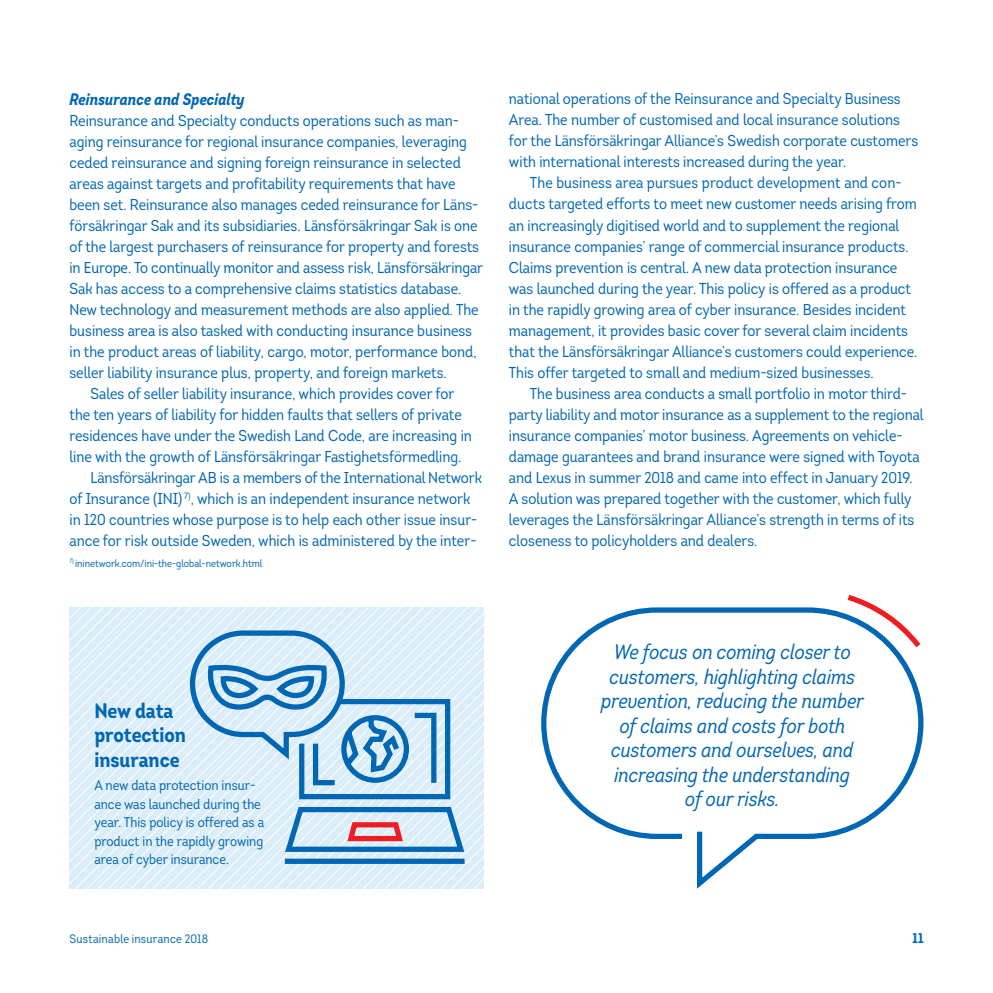
<style>
.page{position:relative;width:993px;height:993px;background:#fff}
.page>*{position:absolute;margin:0;border:0;box-sizing:border-box;transform-origin:0 0}
.Ingress{font:italic 21px/24.5px "Intro Cond";color:#0166b3;text-align:center}
.Mellanrubrik{font:700 21px/24.5px "Intro Cond";color:#0166b3}
.Mellanrubrik_2{font:italic 700 16.62px "Intro Cond";color:#0166b3}
.Brödtext_Indrag{font:15.75px/21px "Intro Cond";color:#0166b3}
.Brödtext{font:15.75px/21px "Intro Cond";color:#0166b3}
.Brödtext-2{font:14px/18.4px "Intro Cond";color:#0166b3}
.t1{font:700 14px "Intro Cond";color:#0166b3}
.t2{font:12.25px "Intro Cond";letter-spacing:.02em;color:#0166b3}
.Fotnot{font:10.5px "Intro Cond";color:#0166b3}
</style>
<div class="page">
<svg style="left:841px;top:595px;width:80px;height:57px"></svg>
<div style="left:541px;top:607px;width:382px;height:231px;border:5px solid #0166b3;border-radius:113px"></div>
<svg style="left:69px;top:607px;width:415px;height:281px"></svg>
<div style="left:287px;top:858px;width:175px;height:5px;background:#0166b3"></div>
<svg style="left:187px;top:627px;width:280px;height:228px"></svg>
<p class="Mellanrubrik_2" style="left:69px;top:89px;width:177px">Reinsurance and Specialty</p>
<p class="Brödtext" style="left:69px;top:110px;width:415px">Reinsurance and Specialty conducts operations such as man&shy;aging reinsurance for regional insurance companies, leveraging ceded reinsurance and signing foreign reinsurance in selected areas against targets and profitability requirements that have been set. Reinsurance also manages ceded reinsurance for Läns&shy;försäkringar Sak and its subsidiaries. Länsförsäkringar Sak is one of the largest purchasers of reinsurance for property and forests in Europe. To continually monitor and assess risk, Länsförsäkringar Sak has access to a comprehensive claims statistics database.<br>New technology and measurement methods are also applied. The business area is also tasked with conducting insurance business in the product areas of liability, cargo, motor, performance bond, seller liability insurance plus, property, and foreign markets.</p>
<p class="Brödtext_Indrag" style="left:69px;top:383px;width:404px;text-indent:21px">Sales of seller liability insurance, which provides cover for the ten years of liability for hidden faults that sellers of private residences have under the Swedish Land Code, are increasing in line with the growth of Länsförsäkringar Fastighetsförmedling.</p>
<p class="Brödtext_Indrag" style="left:69px;top:467px;width:413px;text-indent:21px">Länsförsäkringar AB is a members of the International Network of Insurance (INI) <sup>7)</sup>, which is an independent insurance network in 120 countries whose purpose is to help each other issue insur&shy;ance for risk outside Sweden, which is administered by the inter-</p>
<p class="Fotnot" style="left:69px;top:556px;width:194px"><sup>7)</sup> ininetwork.com/ini-the-global-network.html</p>
<p class="Brödtext_Indrag" style="left:508px;top:88px;width:411px">national operations of the Reinsurance and Specialty Business Area. The number of customised and local insurance solutions for the Länsförsäkringar Alliance’s Swedish corporate customers with international interests increased during the year.</p>
<p class="Brödtext_Indrag" style="left:508px;top:172px;width:410px;text-indent:21px">The business area pursues product development and con&shy;ducts targeted efforts to meet new customer needs arising from an increasingly digitised world and to supplement the regional insurance companies’ range of commercial insurance products.<br>Claims prevention is central. A new data protection insurance was launched during the year. This policy is offered as a product in the rapidly growing area of cyber insurance. Besides incident management, it provides basic cover for several claim incidents that the Länsförsäkringar Alliance’s customers could experience.<br>This offer targeted to small and medium-sized businesses.</p>
<p class="Brödtext_Indrag" style="left:508px;top:382px;width:416px;text-indent:21px">The business area conducts a small portfolio in motor third&shy;party liability and motor insurance as a supplement to the regional insurance companies’ motor business. Agreements on vehicle&shy;damage guarantees and brand insurance were signed with Toyota and Lexus in summer 2018 and came into effect in January 2019.<br>A solution was prepared together with the customer, which fully leverages the Länsförsäkringar Alliance’s strength in terms of its closeness to policyholders and dealers.</p>
<p class="Mellanrubrik" style="left:94px;top:698px;width:93px">New data protection insurance</p>
<p class="Brödtext-2" style="left:94px;top:776px;width:171px">A new data protection insur&shy;ance was launched during the year. This policy is offered as a product in the rapidly growing area of cyber insurance.</p>
<p class="Ingress" style="left:601px;top:639px;width:264px">We focus on coming closer to customers, highlighting claims prevention, reducing the number of claims and costs for both customers and ourselves, and increasing the understanding<br>of our risks.</p>
<p class="t2" style="left:69px;top:931px;width:140px">Sustainable insurance 2018</p>
<p class="t1" style="left:912px;top:929px;width:13px">11</p>
</div>
